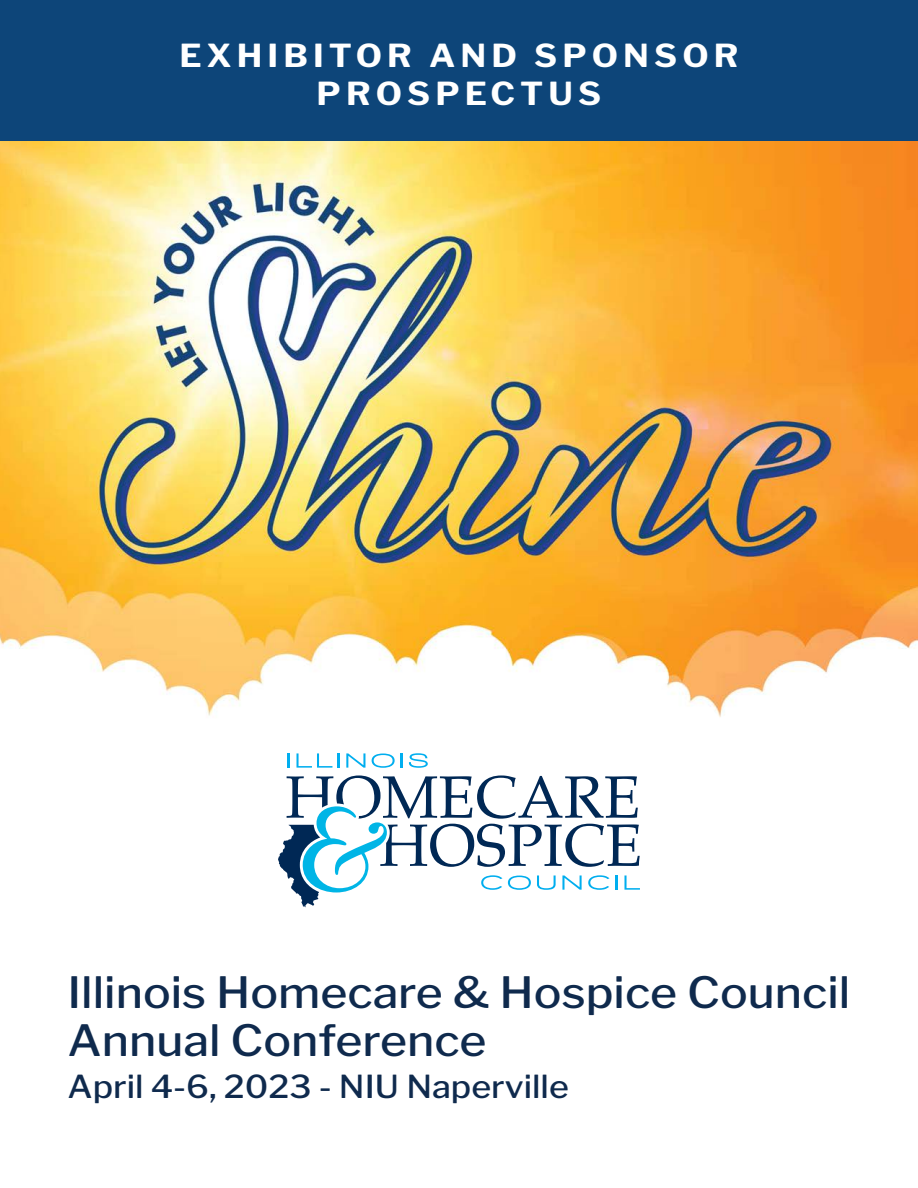
<style>
.page{position:relative;width:918px;height:1188px;background:#fff}
.page>*{position:absolute;margin:0;border:0;box-sizing:border-box;transform-origin:0 0}
.t1{font:500 42.9px "Libre Franklin";color:#0f2a4d;scale:1.08 1}
.t2{font:700 31.5px/37.5px "Libre Franklin";letter-spacing:.15em;color:#fff;text-align:center;scale:1.08 1}
.t3{font:500 31.5px "Libre Franklin";color:#0f2a4d;scale:1.08 1}
</style>
<div class="page">
<img style="left:0;top:140px;width:918px;height:530px">
<svg style="left:97px;top:670px;width:731px;height:238px"></svg>
<div style="left:671px;top:706px;width:54px;height:60px;background:#fff;border-radius:50%"></div>
<svg style="left:288px;top:753px;width:2px;height:15px"></svg>
<svg style="left:297px;top:753px;width:35px;height:15px"></svg>
<hr style="left:337px;top:753px;width:3px;height:15px;background:#00aeef">
<svg style="left:346px;top:753px;width:19px;height:15px"></svg>
<svg style="left:372px;top:754px;width:23px;height:14px"></svg>
<svg style="left:401px;top:753px;width:2px;height:15px"></svg>
<svg style="left:409px;top:753px;width:19px;height:15px"></svg>
<svg style="left:278px;top:775px;width:362px;height:132px"></svg>
<div style="left:0;top:0;width:918px;height:140px;background:#0d4579"></div>
<p class="t2" style="left:179px;top:37px;width:519px">EXHIBITOR AND SPONSOR<br>PROSPECTUS</p>
<p class="t1" style="left:68px;top:966px;width:726px">Illinois Homecare &amp; Hospice Council</p>
<p class="t1" style="left:68px;top:1014px;width:390px">Annual Conference</p>
<p class="t3" style="left:68px;top:1068px;width:466px">April 4-6, 2023 - NIU Naperville</p>
</div>
